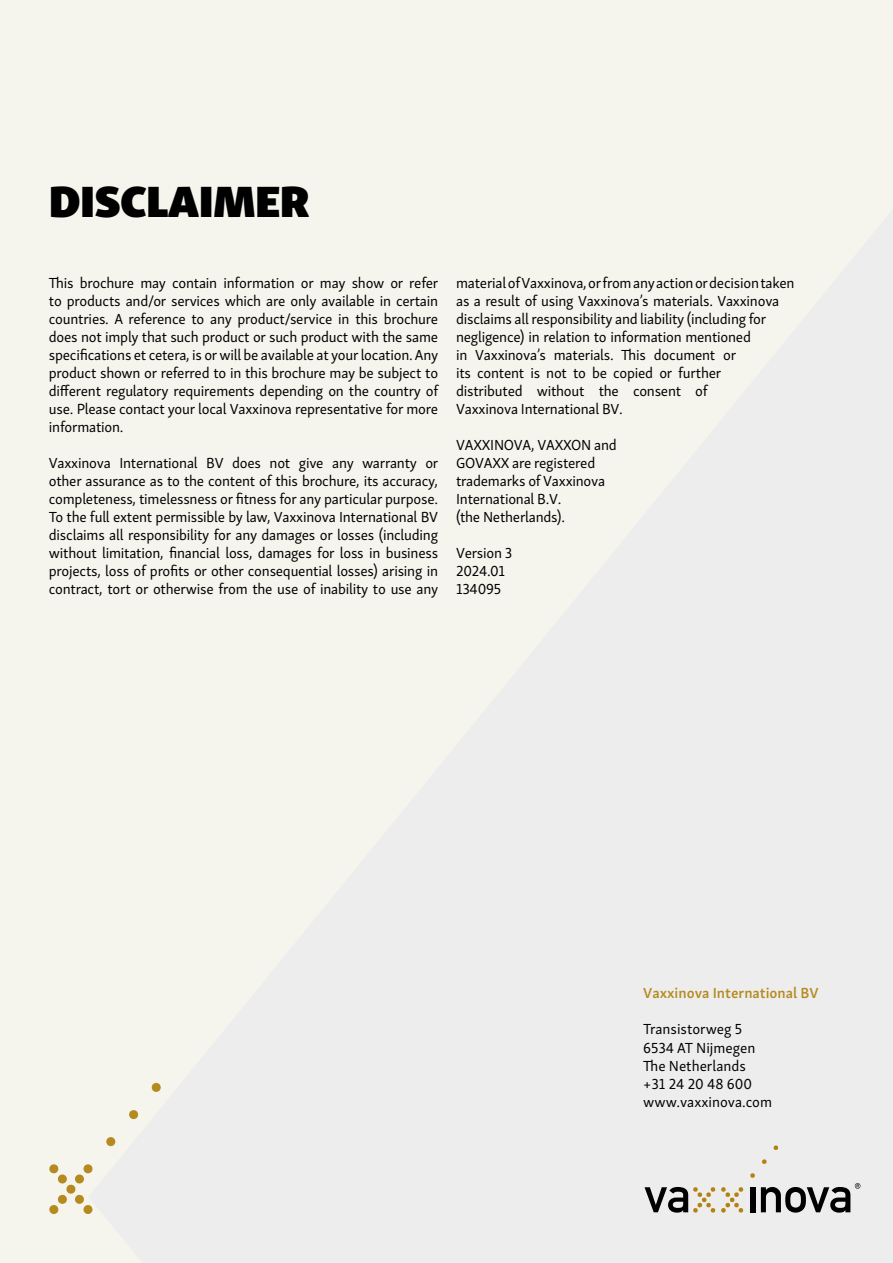
<style>
.page{position:relative;width:893px;height:1263px;background:#f5f5ee}
.page>*{position:absolute;margin:0;border:0;box-sizing:border-box;transform-origin:0 0}
.t1{font:45px "Skolar Sans Latn Bl";color:#000}
.t2{font:15px/18px "Skolar Sans Latn";letter-spacing:-.015em;color:#000}
.t3{font:600 15px "Skolar Sans Latn";color:#b58b20}
</style>
<div class="page">
<svg style="left:106px;top:1137px;width:10px;height:10px"></svg>
<svg style="left:129px;top:1110px;width:10px;height:10px"></svg>
<svg style="left:49px;top:1164px;width:44px;height:50px"></svg>
<svg style="left:151px;top:1082px;width:10px;height:10px"></svg>
<svg style="left:750px;top:1173px;width:5px;height:5px"></svg>
<svg style="left:762px;top:1159px;width:5px;height:5px"></svg>
<svg style="left:773px;top:1145px;width:5px;height:5px"></svg>
<svg style="left:644px;top:1187px;width:99px;height:26px"></svg>
<div style="left:750px;top:1187px;width:5px;height:25px;background:#000"></div>
<svg style="left:761px;top:1183px;width:99px;height:29px"></svg>
<h1 class="t1" style="left:49px;top:161px;width:262px">DISCLAIMER</h1>
<p class="t2" style="left:49px;top:273px;width:391px;text-align:justify">This brochure may contain information or may show or refer to products and/or services which are only available in certain countries. A reference to any product/service in this brochure does not imply that such product or such product with the same specifications et cetera, is or will be available at your location. Any product shown or referred to in this brochure may be subject to different regulatory requirements depending on the country of use. Please contact your local Vaxxinova representative for more information.</p>
<p class="t2" style="left:49px;top:453px;width:391px;text-align:justify">Vaxxinova International BV does not give any warranty or other assurance as to the content of this brochure, its accuracy, completeness, timelessness or fitness for any particular purpose.<br>To the full extent permissible by law, Vaxxinova International BV disclaims all responsibility for any damages or losses (including without limitation, financial loss, damages for loss in business projects, loss of profits or other consequential losses) arising in contract, tort or otherwise from the use of inability to use any</p>
<p class="t2" style="left:456px;top:273px;width:340px">material of Vaxxinova, or from any action or decision taken as a result of using Vaxxinova’s materials. Vaxxinova disclaims all responsibility and liability (including for negligence) in relation to information mentioned<br>in Vaxxinova’s materials. This document or<br>its content is not to be copied or further<br>distributed without the consent of<br>Vaxxinova International BV.</p>
<p class="t2" style="left:456px;top:435px;width:162px">VAXXINOVA, VAXXON and<br>GOVAXX are registered trademarks of Vaxxinova<br>International B.V.<br>(the Netherlands).</p>
<p class="t2" style="left:456px;top:543px;width:58px">Version 3<br>2024.01<br>134095</p>
<p class="t3" style="left:643px;top:981px;width:177px">Vaxxinova International BV</p>
<p class="t2" style="left:643px;top:1019px;width:130px">Transistorweg 5<br>6534 AT Nijmegen<br>The Netherlands<br>+31 24 20 48 600 www.vaxxinova.com</p>
</div>
